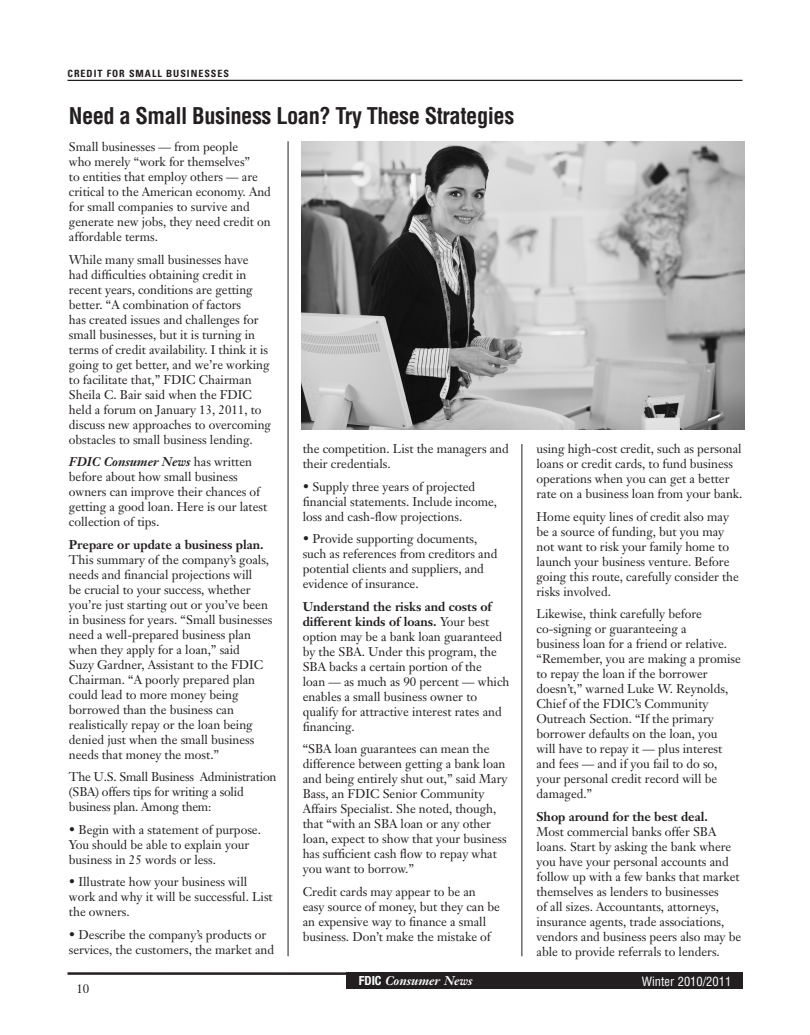
<style>
.page{position:relative;width:810px;height:1035px;background:#fff}
.page>*{position:absolute;margin:0;border:0;box-sizing:border-box;transform-origin:0 0}
.t1{font:700 condensed 22.5px "Helvetica";letter-spacing:-.02em;color:#231f20}
.t2{font:12.5px/15px "Janson Text";letter-spacing:-.005em;color:#231f20}
.t3{font:700 12.5px "Janson Text";letter-spacing:-.005em;color:#231f20}
.t4{font:italic 700 12.5px "Janson Text";color:#fff}
.t5{font:condensed 12.5px "Helvetica";color:#fff}
.t6{font:700 condensed 10px "Univers";letter-spacing:.1em;color:#231f20}
.s1{font-weight:700;font-style:italic}
.s2{font-weight:700}
.s3{font-family:"Helvetica Neue";font-style:normal;font-stretch:condensed}
</style>
<div class="page">
<hr style="left:68px;top:80px;width:675px;height:1px;background:#231f20">
<hr style="left:68px;top:972px;width:675px;height:3px;background:#231f20">
<div style="left:346px;top:972px;width:396px;height:17px;background:#231f20"></div>
<img style="left:301px;top:141px;width:443px;height:288px">
<hr style="left:288px;top:141px;width:1px;height:815px;background:#231f20">
<hr style="left:522px;top:444px;width:1px;height:512px;background:#231f20">
<p class="t6" style="left:68px;top:67px;width:163px">CREDIT FOR SMALL BUSINESSES</p>
<h1 class="t1" style="left:69px;top:101px;width:447px">Need a Small Business Loan? Try These Strategies</h1>
<p class="t2" style="left:69px;top:139px;width:204px">Small businesses — from people<br>who merely “work for themselves”<br>to entities that employ others — are critical to the American economy. And for small companies to survive and generate new jobs, they need credit on affordable terms.</p>
<p class="t2" style="left:69px;top:252px;width:204px">While many small businesses have<br>had difficulties obtaining credit in recent years, conditions are getting better. “A combination of factors<br>has created issues and challenges for small businesses, but it is turning in terms of credit availability. I think it is going to get better, and we’re working to facilitate that,” FDIC Chairman Sheila C. Bair said when the FDIC held a forum on January 13, 2011, to discuss new approaches to overcoming obstacles to small business lending.</p>
<p class="t2" style="left:69px;top:454px;width:200px"><span class="s1">FDIC Consumer News</span> has written before about how small business owners can improve their chances of getting a good loan. Here is our latest collection of tips.</p>
<p class="t3" style="left:69px;top:536px;width:196px">Prepare or update a business plan.</p>
<p class="t2" style="left:69px;top:552px;width:205px">This summary of the company’s goals, needs and financial projections will<br>be crucial to your success, whether you’re just starting out or you’ve been in business for years. “Small businesses need a well-prepared business plan when they apply for a loan,” said<br>Suzy Gardner, Assistant to the FDIC Chairman. “A poorly prepared plan could lead to more money being borrowed than the business can realistically repay or the loan being denied just when the small business needs that money the most.”</p>
<p class="t2" style="left:69px;top:769px;width:209px">The U.S. Small Business Administration (SBA) offers tips for writing a solid business plan. Among them:</p>
<p class="t2" style="left:69px;top:822px;width:193px">• Begin with a statement of purpose.<br>You should be able to explain your business in 25 words or less.</p>
<p class="t2" style="left:69px;top:874px;width:205px">• Illustrate how your business will work and why it will be successful. List the owners.</p>
<p class="t2" style="left:69px;top:927px;width:207px">• Describe the company’s products or services, the customers, the market and</p>
<p class="t2" style="left:303px;top:442px;width:208px">the competition. List the managers and their credentials.</p>
<p class="t2" style="left:303px;top:479px;width:196px">• Supply three years of projected financial statements. Include income, loss and cash-flow projections.</p>
<p class="t2" style="left:303px;top:532px;width:196px">• Provide supporting documents, such as references from creditors and potential clients and suppliers, and evidence of insurance.</p>
<p class="t2" style="left:303px;top:599px;width:208px"><span class="s2">Understand the risks and costs of different kinds of loans.</span> Your best option may be a bank loan guaranteed by the SBA. Under this program, the<br>SBA backs a certain portion of the<br>loan — as much as 90 percent — which enables a small business owner to qualify for attractive interest rates and financing.</p>
<p class="t2" style="left:303px;top:742px;width:206px">“SBA loan guarantees can mean the difference between getting a bank loan and being entirely shut out,” said Mary Bass, an FDIC Senior Community Affairs Specialist. She noted, though, that “with an SBA loan or any other loan, expect to show that your business has sufficient cash flow to repay what you want to borrow.”</p>
<p class="t2" style="left:303px;top:884px;width:199px">Credit cards may appear to be an easy source of money, but they can be an expensive way to finance a small business. Don’t make the mistake of</p>
<p class="t2" style="left:536px;top:442px;width:207px">using high-cost credit, such as personal loans or credit cards, to fund business operations when you can get a better rate on a business loan from your bank.</p>
<p class="t2" style="left:536px;top:509px;width:204px">Home equity lines of credit also may be a source of funding, but you may not want to risk your family home to launch your business venture. Before going this route, carefully consider the risks involved.</p>
<p class="t2" style="left:536px;top:607px;width:206px">Likewise, think carefully before co-signing or guaranteeing a<br>business loan for a friend or relative. “Remember, you are making a promise to repay the loan if the borrower doesn’t,” warned Luke W. Reynolds,<br>Chief of the FDIC’s Community<br>Outreach Section. “If the primary borrower defaults on the loan, you<br>will have to repay it — plus interest and fees — and if you fail to do so, your personal credit record will be damaged.”</p>
<p class="t3" style="left:536px;top:809px;width:173px">Shop around for the best deal.</p>
<p class="t2" style="left:536px;top:824px;width:206px">Most commercial banks offer SBA loans. Start by asking the bank where you have your personal accounts and follow up with a few banks that market themselves as lenders to businesses<br>of all sizes. Accountants, attorneys, insurance agents, trade associations, vendors and business peers also may be able to provide referrals to lenders.</p>
<p class="t2" style="left:76px;top:982px;width:14px">10</p>
<p class="t4" style="left:359px;top:973px;width:115px"><span class="s3">FDIC</span> Consumer News</p>
<p class="t5" style="left:642px;top:973px;width:91px">Winter 2010/2011</p>
</div>
